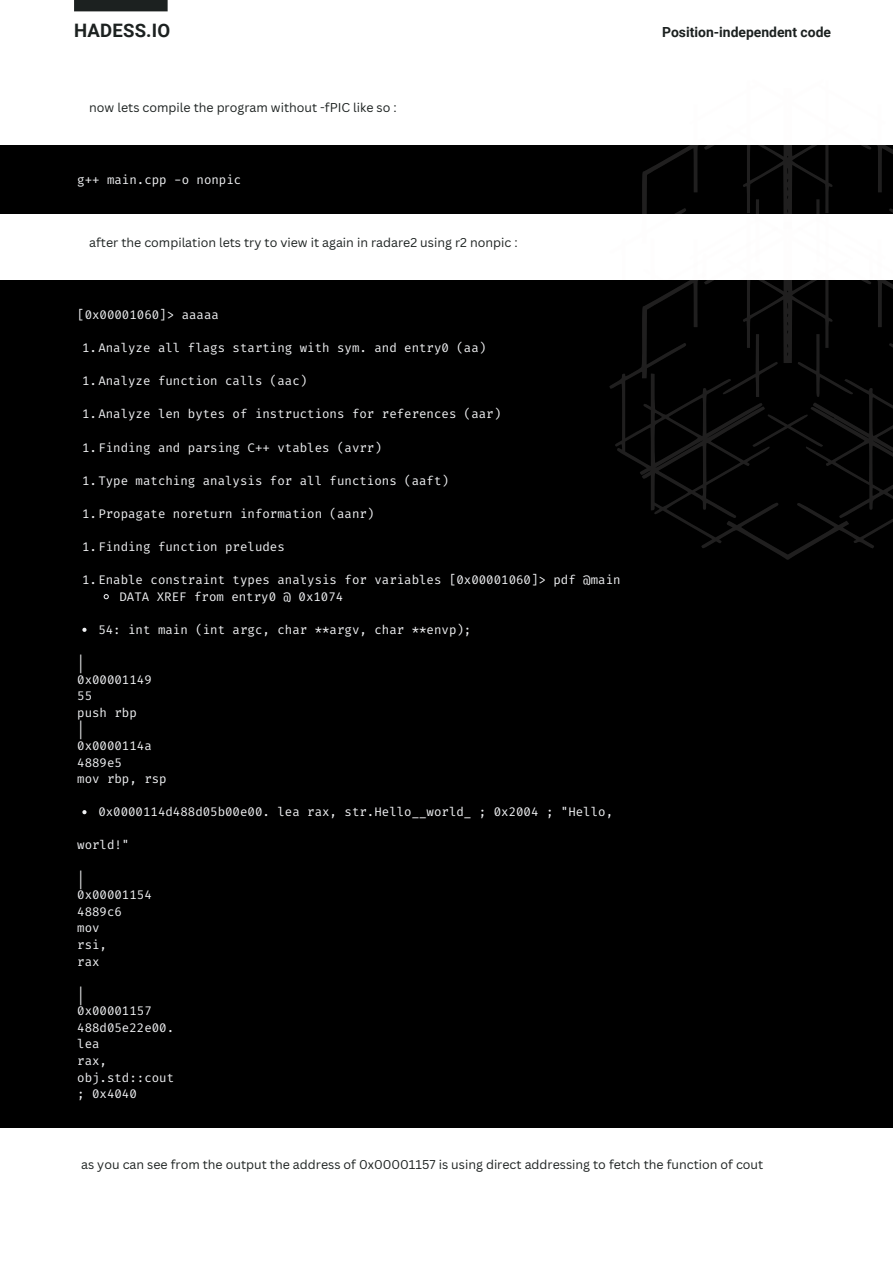
<style>
.page{position:relative;width:893px;height:1264px;background:#fff}
.page>*{position:absolute;margin:0;border:0;box-sizing:border-box;transform-origin:0 0}
.t1{font:700 18.6px "Roboto";letter-spacing:.015em;color:#1c2120}
.t2{font:700 13.95px "Roboto";color:#1c2120}
.t3{font:12.45px "Fira Code";color:#eff0f2}
.t4{font:12.45px "Canva Sans";color:#1c2120}
</style>
<div class="page">
<div style="left:74px;top:0;width:94px;height:11px;background:#1c2120"></div>
<div style="left:0;top:145px;width:892px;height:68px;background:#000"></div>
<svg style="left:642px;top:145px;width:250px;height:68px"></svg>
<svg style="left:722px;top:199px;width:56px;height:14px"></svg>
<svg style="left:797px;top:199px;width:58px;height:14px"></svg>
<div style="left:0;top:280px;width:892px;height:847px;background:#000"></div>
<svg style="left:103px;top:594px;width:6px;height:6px"></svg>
<svg style="left:82px;top:627px;width:4px;height:5px"></svg>
<svg style="left:82px;top:810px;width:4px;height:4px"></svg>
<svg style="left:609px;top:213px;width:283px;height:347px"></svg>
<svg style="left:722px;top:334px;width:56px;height:63px"></svg>
<svg style="left:797px;top:334px;width:58px;height:63px"></svg>
<svg style="left:752px;top:413px;width:71px;height:34px"></svg>
<p class="t1" style="left:74px;top:20px;width:98px">HADESS.IO</p>
<p class="t4" style="left:89px;top:99px;width:309px">now lets compile the program without -fPIC like so :</p>
<p class="t3" style="left:77px;top:172px;width:166px">g++ main.cpp -o nonpic</p>
<p class="t4" style="left:89px;top:234px;width:430px">after the compilation lets try to view it again in radare2 using r2 nonpic :</p>
<p class="t3" style="left:77px;top:306px;width:143px">[0x00001060]&gt; aaaaa</p>
<p class="t3" style="left:82px;top:340px;width:405px">1.Analyze all flags starting with sym. and entry0 (aa)</p>
<p class="t3" style="left:82px;top:373px;width:226px">1.Analyze function calls (aac)</p>
<p class="t3" style="left:82px;top:406px;width:420px">1.Analyze len bytes of instructions for references (aar)</p>
<p class="t3" style="left:82px;top:439px;width:301px">1.Finding and parsing C++ vtables (avrr)</p>
<p class="t3" style="left:82px;top:472px;width:368px">1.Type matching analysis for all functions (aaft)</p>
<p class="t3" style="left:82px;top:505px;width:294px">1.Propagate noreturn information (aanr)</p>
<p class="t3" style="left:82px;top:538px;width:204px">1.Finding function preludes</p>
<p class="t3" style="left:82px;top:572px;width:540px">1.Enable constraint types analysis for variables [0x00001060]&gt; pdf @main</p>
<p class="t3" style="left:119px;top:588px;width:225px">DATA XREF from entry0 @ 0x1074</p>
<p class="t3" style="left:98px;top:621px;width:374px">54: int main (int argc, char **argv, char **envp);</p>
<p class="t3" style="left:77px;top:654px;width:9px">│</p>
<p class="t3" style="left:77px;top:671px;width:76px">0x00001149</p>
<p class="t3" style="left:77px;top:688px;width:16px">55</p>
<p class="t3" style="left:77px;top:704px;width:61px">push rbp</p>
<p class="t3" style="left:77px;top:721px;width:9px">│</p>
<p class="t3" style="left:77px;top:737px;width:76px">0x0000114a</p>
<p class="t3" style="left:77px;top:754px;width:46px">4889e5</p>
<p class="t3" style="left:77px;top:770px;width:91px">mov rbp, rsp</p>
<p class="t3" style="left:98px;top:804px;width:516px">0x0000114d488d05b00e00. lea rax, str.Hello__world_ ; 0x2004 ; "Hello,</p>
<p class="t3" style="left:77px;top:837px;width:54px">world!"</p>
<p class="t3" style="left:77px;top:870px;width:9px">│</p>
<p class="t3" style="left:77px;top:886px;width:76px">0x00001154</p>
<p class="t3" style="left:77px;top:903px;width:46px">4889c6</p>
<p class="t3" style="left:77px;top:920px;width:24px">mov</p>
<p class="t3" style="left:77px;top:936px;width:31px">rsi,</p>
<p class="t3" style="left:77px;top:953px;width:24px">rax</p>
<p class="t3" style="left:77px;top:986px;width:9px">│</p>
<p class="t3" style="left:77px;top:1002px;width:76px">0x00001157</p>
<p class="t3" style="left:77px;top:1019px;width:98px">488d05e22e00.</p>
<p class="t3" style="left:77px;top:1036px;width:24px">lea</p>
<p class="t3" style="left:77px;top:1052px;width:31px">rax,</p>
<p class="t3" style="left:77px;top:1069px;width:98px">obj.std::cout</p>
<p class="t3" style="left:77px;top:1085px;width:61px">; 0x4040</p>
<p class="t2" style="left:662px;top:24px;width:170px">Position-independent code</p>
<p class="t4" style="left:81px;top:1155px;width:683px">as you can see from the output the address of 0x00001157 is using direct addressing to fetch the function of cout</p>
</div>
